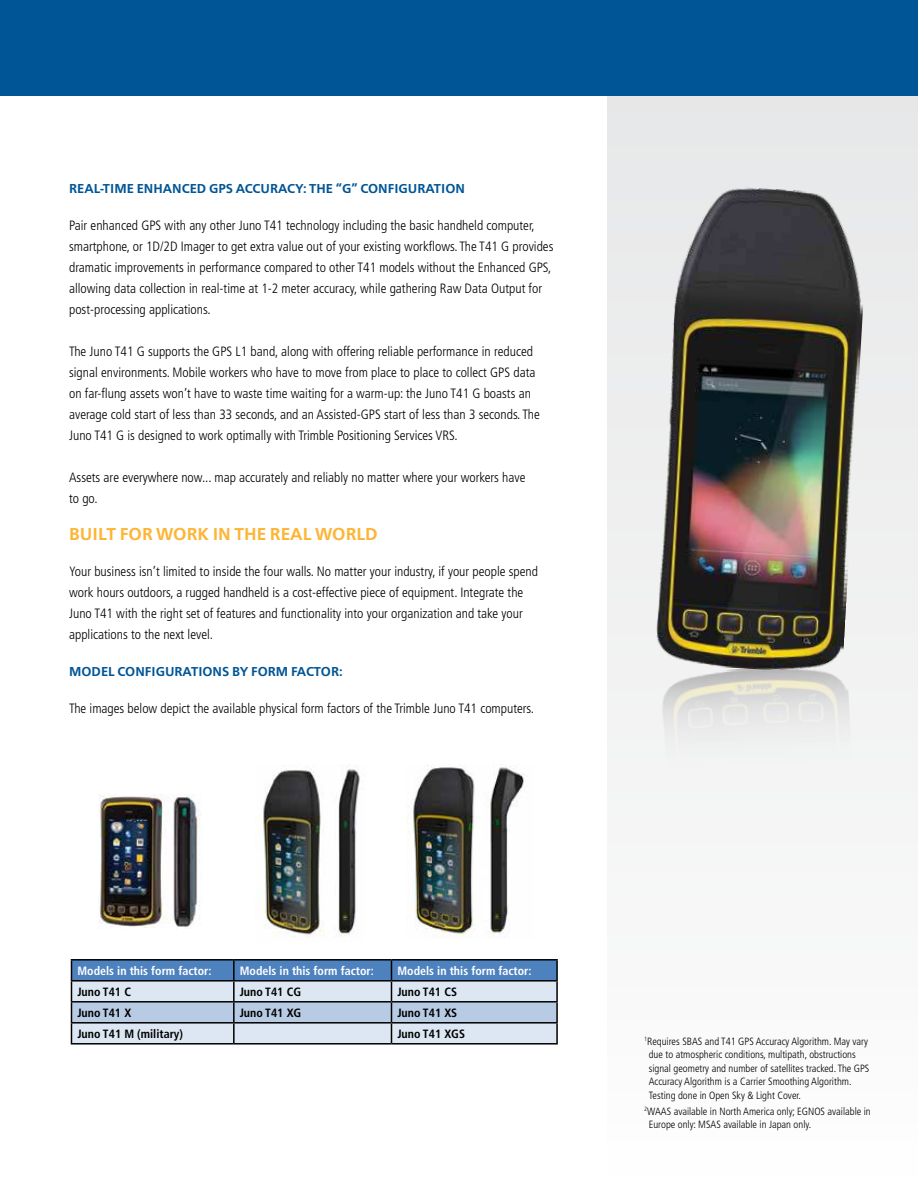
<style>
.page{position:relative;width:918px;height:1188px;background:#fff}
.page>*{position:absolute;margin:0;border:0;box-sizing:border-box;transform-origin:0 0}
.t1{font:18px "Frutiger Bld";color:#fdb536}
.t2{font:300 condensed 13.5px/21px "Frutiger";color:#000}
.t3{font:13.5px "Frutiger Bld";color:#005596}
.t4{font:700 condensed 12px "Frutiger";color:#000}
.t5{font:700 condensed 12px "Frutiger";color:#fff}
.t6{font:300 condensed 10.5px/13.5px "Frutiger";color:#000}
</style>
<div class="page">
<div style="left:607px;top:92px;width:311px;height:1096px;background:linear-gradient(to bottom,#e6e7e8,#fdfdfd)"></div>
<div style="left:0;top:0;width:918px;height:95px;background:#005596"></div>
<img style="left:654px;top:184px;width:215px;height:490px">
<img style="left:659px;top:663px;width:215px;height:490px">
<hr style="left:71px;top:959px;width:163px;height:2px;background:#000">
<hr style="left:234px;top:959px;width:158px;height:2px;background:#000">
<hr style="left:392px;top:959px;width:166px;height:2px;background:#000">
<svg style="left:71px;top:960px;width:487px;height:83px;background:#a2b8d1"></svg>
<hr style="left:71px;top:1043px;width:163px;height:2px;background:#000">
<hr style="left:234px;top:1043px;width:158px;height:2px;background:#000">
<hr style="left:392px;top:1043px;width:166px;height:2px;background:#000">
<img style="left:98px;top:794px;width:103px;height:135px">
<img style="left:255px;top:766px;width:105px;height:172px">
<img style="left:406px;top:765px;width:119px;height:173px">
<p class="t3" style="left:69px;top:183px;width:397px">REAL-TIME ENHANCED GPS ACCURACY: THE “G” CONFIGURATION</p>
<p class="t2" style="left:69px;top:216px;width:486px">Pair enhanced GPS with any other Juno T41 technology including the basic handheld computer, smartphone, or 1D/2D Imager to get extra value out of your existing workflows. The T41 G provides dramatic improvements in performance compared to other T41 models without the Enhanced GPS, allowing data collection in real-time at 1-2 meter accuracy, while gathering Raw Data Output for post-processing applications.</p>
<p class="t2" style="left:69px;top:342px;width:472px">The Juno T41 G supports the GPS L1 band, along with offering reliable performance in reduced signal environments. Mobile workers who have to move from place to place to collect GPS data on far-flung assets won’t have to waste time waiting for a warm-up: the Juno T41 G boasts an average cold start of less than 33 seconds, and an Assisted-GPS start of less than 3 seconds. The Juno T41 G is designed to work optimally with Trimble Positioning Services VRS.</p>
<p class="t2" style="left:69px;top:468px;width:458px">Assets are everywhere now... map accurately and reliably no matter where your workers have to go.</p>
<h1 class="t1" style="left:69px;top:527px;width:310px">BUILT FOR WORK IN THE REAL WORLD</h1>
<p class="t2" style="left:69px;top:562px;width:470px">Your business isn’t limited to inside the four walls. No matter your industry, if your people spend work hours outdoors, a rugged handheld is a cost-effective piece of equipment. Integrate the Juno T41 with the right set of features and functionality into your organization and take your applications to the next level.</p>
<p class="t3" style="left:69px;top:666px;width:275px">MODEL CONFIGURATIONS BY FORM FACTOR:</p>
<p class="t2" style="left:69px;top:699px;width:466px">The images below depict the available physical form factors of the Trimble Juno T41 computers.</p>
<p class="t5" style="left:77px;top:966px;width:136px">Models in this form factor:</p>
<p class="t5" style="left:240px;top:966px;width:136px">Models in this form factor:</p>
<p class="t5" style="left:398px;top:966px;width:136px">Models in this form factor:</p>
<p class="t4" style="left:78px;top:987px;width:55px">Juno T41 C</p>
<p class="t4" style="left:240px;top:987px;width:63px">Juno T41 CG</p>
<p class="t4" style="left:398px;top:987px;width:61px">Juno T41 CS</p>
<p class="t4" style="left:78px;top:1008px;width:55px">Juno T41 X</p>
<p class="t4" style="left:240px;top:1008px;width:63px">Juno T41 XG</p>
<p class="t4" style="left:398px;top:1008px;width:61px">Juno T41 XS</p>
<p class="t4" style="left:78px;top:1029px;width:107px">Juno T41 M (military)</p>
<p class="t4" style="left:398px;top:1029px;width:69px">Juno T41 XGS</p>
<p class="t6" style="left:649px;top:1035px;width:222px;text-indent:-5px"><sup>1</sup>Requires SBAS and T41 GPS Accuracy Algorithm. May vary due to atmospheric conditions, multipath, obstructions signal geometry and number of satellites tracked. The GPS Accuracy Algorithm is a Carrier Smoothing Algorithm.<br>Testing done in Open Sky &amp; Light Cover.</p>
<p class="t6" style="left:649px;top:1105px;width:224px;text-indent:-5px"><sup>2</sup>WAAS available in North America only; EGNOS available in<br>Europe only: MSAS available in Japan only.</p>
</div>
